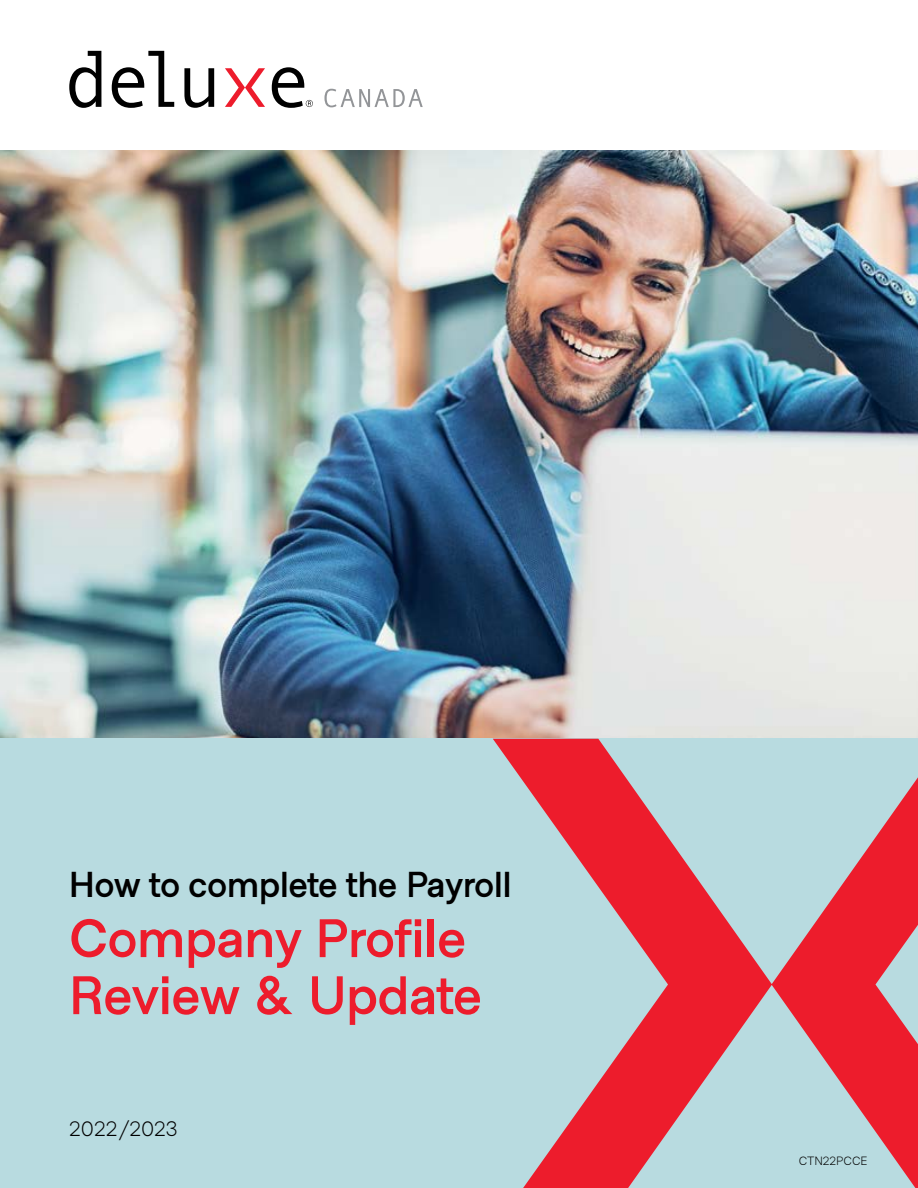
<style>
.page{position:relative;width:918px;height:1188px;background:#fff}
.page>*{position:absolute;margin:0;border:0;box-sizing:border-box;transform-origin:0 0}
.t1{font:700 54px/57px "Metro Sans";color:#ed1c2c}
.t2{font:700 36px "Metro Sans";color:#000}
.t3{font:300 21px "Metro Sans";color:#000}
.t4{font:300 12px "Metro Sans";color:#000}
</style>
<div class="page">
<svg style="left:324px;top:89px;width:99px;height:18px"></svg>
<svg style="left:69px;top:51px;width:32px;height:57px"></svg>
<svg style="left:112px;top:51px;width:62px;height:57px"></svg>
<svg style="left:184px;top:68px;width:30px;height:40px"></svg>
<svg style="left:225px;top:68px;width:40px;height:39px"></svg>
<svg style="left:272px;top:67px;width:41px;height:41px"></svg>
<img style="left:0;top:151px;width:918px;height:588px">
<div style="left:0;top:739px;width:918px;height:449px;background:#b8dbe0"></div>
<svg style="left:493px;top:739px;width:425px;height:449px"></svg>
<p class="t2" style="left:69px;top:864px;width:444px">How to complete the Payroll</p>
<p class="t1" style="left:69px;top:912px;width:414px">Company Profile<br>Review &amp; Update</p>
<p class="t3" style="left:69px;top:1117px;width:110px">2022/2023</p>
<p class="t4" style="left:799px;top:1154px;width:70px">CTN22PCCE</p>
</div>
